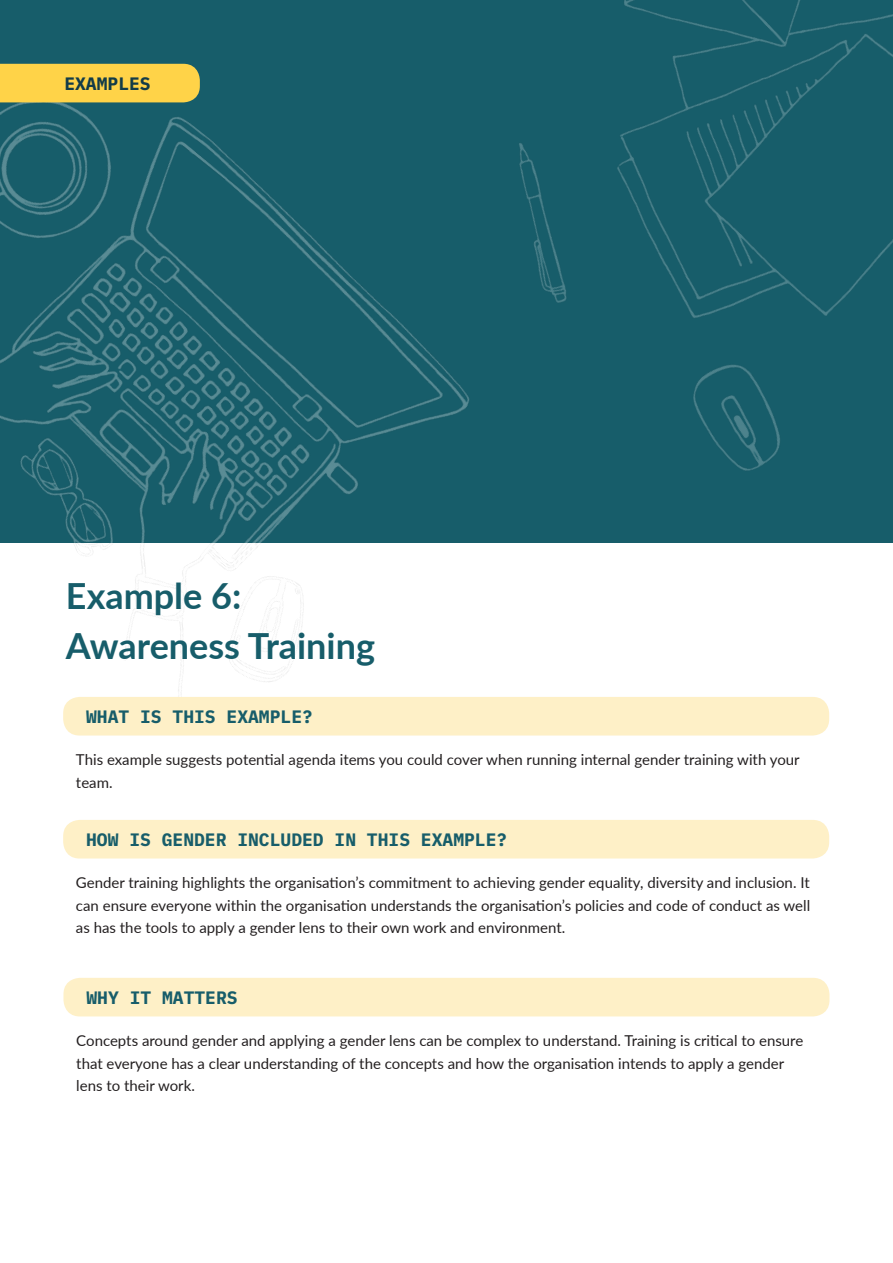
<style>
.page{position:relative;width:893px;height:1263px;background:#fff}
.page>*{position:absolute;margin:0;border:0;box-sizing:border-box;transform-origin:0 0}
.Heading_1{font:700 36px/49.5px "Lato";color:#175d6a}
.Heading_2__Captions{font:700 18px "IBM Plex Mono";color:#175d6a}
.Heading_2__Captions-2{font:700 18px "IBM Plex Mono";color:#133c48}
.Body_Copy__Black{font:15px/22.5px "Lato";color:#231f20}
</style>
<div class="page">
<img style="left:0;top:0;width:613px;height:736px">
<div style="left:367px;top:0;width:526px;height:532px;background:#175d6a"></div>
<div style="left:0;top:64px;width:200px;height:38px;background:#ffd348"></div>
<div style="left:63px;top:697px;width:766px;height:38px;background:#fef0c7;border-radius:17px"></div>
<div style="left:63px;top:820px;width:766px;height:38px;background:#fef0c7;border-radius:17px"></div>
<div style="left:63px;top:978px;width:766px;height:38px;background:#fef0c7;border-radius:17px"></div>
<p class="Heading_2__Captions-2" style="left:64px;top:69px;width:88px">EXAMPLES</p>
<p class="Heading_1" style="left:66px;top:570px;width:311px">Example 6:<br>Awareness Training</p>
<p class="Heading_2__Captions" style="left:86px;top:702px;width:228px">WHAT IS THIS EXAMPLE?</p>
<p class="Body_Copy__Black" style="left:76px;top:748px;width:725px">This example suggests potential agenda items you could cover when running internal gender training with your team.</p>
<p class="Heading_2__Captions" style="left:86px;top:825px;width:423px">HOW IS GENDER INCLUDED IN THIS EXAMPLE?</p>
<p class="Body_Copy__Black" style="left:76px;top:871px;width:736px;text-align:justify">Gender training highlights the organisation’s commitment to achieving gender equality, diversity and inclusion. It can ensure everyone within the organisation understands the organisation’s policies and code of conduct as well as has the tools to apply a gender lens to their own work and environment.</p>
<p class="Heading_2__Captions" style="left:86px;top:983px;width:153px">WHY IT MATTERS</p>
<p class="Body_Copy__Black" style="left:76px;top:1029px;width:729px">Concepts around gender and applying a gender lens can be complex to understand. Training is critical to ensure that everyone has a clear understanding of the concepts and how the organisation intends to apply a gender lens to their work.</p>
</div>
